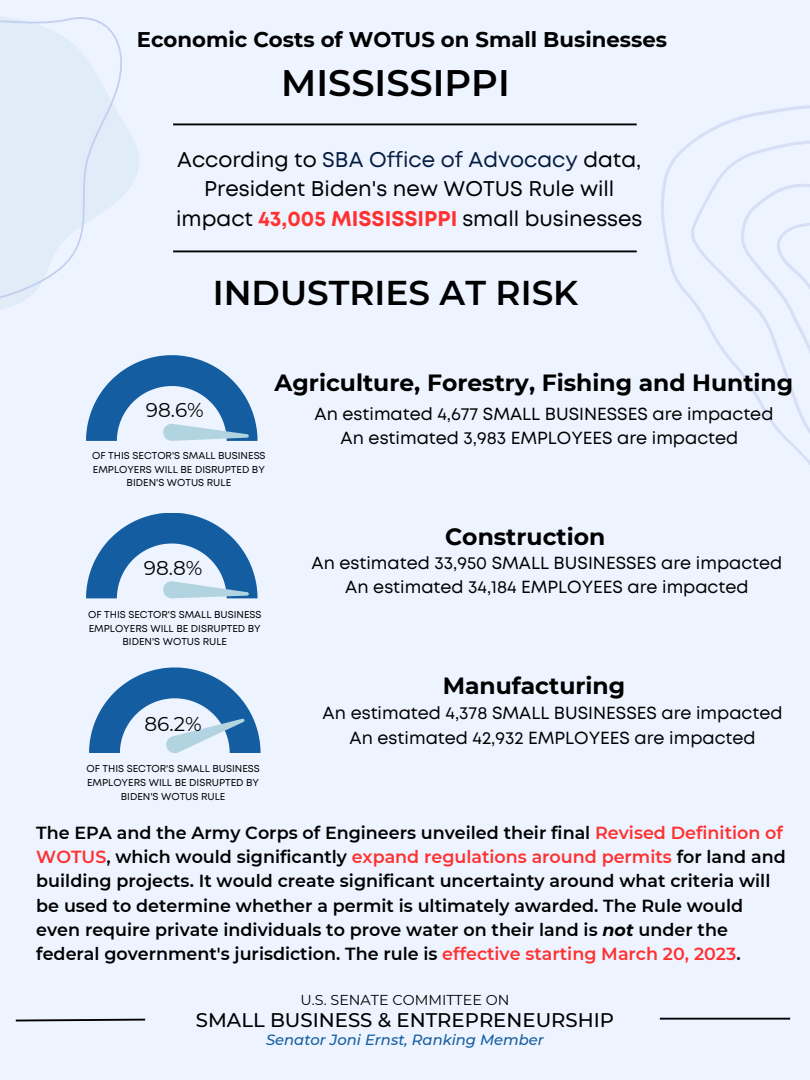
<style>
.page{position:relative;width:810px;height:1080px;background:#eef4ff}
.page>*{position:absolute;margin:0;border:0;box-sizing:border-box;transform-origin:0 0}
.t1{font:600 36.88px "Montserrat";color:#000}
.t2{font:600 34.38px "Montserrat";color:#000}
.t3{font:700 23.44px "Montserrat";color:#000}
.t4{font:21.25px/29.5px "Mont";color:#000;text-align:center}
.t5{font:700 21.25px "Montserrat";color:#000}
.t6{font:20px "Montserrat";color:#000}
.t7{font:500 19.69px "Montserrat";color:#000}
.t8{font:600 17.5px/24.4px "Montserrat";color:#000}
.t9{font:17.5px/24.4px "Mont";color:#000;text-align:center}
.t10{font:italic 500 14.75px "Montserrat";color:#145da0}
.t11{font:14.31px "Montserrat";color:#000}
.t12{font:10px/13.6px "Mont";color:#000;text-align:center}
.s1{color:#051d40}
.s2{font-weight:700;color:#ff3131}
.s3{color:#ff3131}
.s4{font-weight:700;font-style:italic}
</style>
<div class="page">
<svg style="left:661px;top:105px;width:149px;height:360px"></svg>
<svg style="left:0;top:17px;width:210px;height:292px"></svg>
<hr style="left:173px;top:123px;width:464px;height:2px;background:#000">
<hr style="left:173px;top:250px;width:464px;height:2px;background:#000">
<svg style="left:15px;top:1018px;width:131px;height:4px"></svg>
<hr style="left:660px;top:1018px;width:130px;height:2px;background:#000">
<svg style="left:86px;top:355px;width:172px;height:86px"></svg>
<svg style="left:86px;top:513px;width:172px;height:85px"></svg>
<svg style="left:89px;top:667px;width:172px;height:86px"></svg>
<p class="t5" style="left:137px;top:26px;width:532px">Economic Costs of WOTUS on Small Businesses</p>
<h1 class="t1" style="left:281px;top:60px;width:230px">MISSISSIPPI</h1>
<p class="t4" style="left:176px;top:146px;width:468px">According to <span class="s1">SBA Office of Advocacy</span> data,<br>President Biden's new WOTUS Rule will impact <span class="s2">43,005 MISSISSIPPI</span> small businesses</p>
<h2 class="t2" style="left:213px;top:271px;width:367px">INDUSTRIES AT RISK</h2>
<p class="t6" style="left:146px;top:397px;width:59px">98.6%</p>
<p class="t12" style="left:92px;top:450px;width:175px">OF THIS SECTOR'S SMALL BUSINESS<br>EMPLOYERS WILL BE DISRUPTED BY<br>BIDEN'S WOTUS RULE</p>
<h3 class="t3" style="left:275px;top:368px;width:520px">Agriculture, Forestry, Fishing and Hunting</h3>
<p class="t9" style="left:315px;top:403px;width:460px">An estimated 4,677 SMALL BUSINESSES are impacted<br>An estimated 3,983 EMPLOYEES are impacted</p>
<p class="t6" style="left:144px;top:556px;width:60px">98.8%</p>
<p class="t12" style="left:88px;top:609px;width:175px">OF THIS SECTOR'S SMALL BUSINESS<br>EMPLOYERS WILL BE DISRUPTED BY<br>BIDEN'S WOTUS RULE</p>
<p class="t6" style="left:145px;top:712px;width:59px">86.2%</p>
<p class="t12" style="left:86px;top:763px;width:175px">OF THIS SECTOR'S SMALL BUSINESS<br>EMPLOYERS WILL BE DISRUPTED BY<br>BIDEN'S WOTUS RULE</p>
<h3 class="t3" style="left:445px;top:522px;width:162px">Construction</h3>
<p class="t9" style="left:312px;top:552px;width:472px">An estimated 33,950 SMALL BUSINESSES are impacted<br>An estimated 34,184 EMPLOYEES are impacted</p>
<h3 class="t3" style="left:443px;top:671px;width:184px">Manufacturing</h3>
<p class="t9" style="left:323px;top:702px;width:461px">An estimated 4,378 SMALL BUSINESSES are impacted<br>An estimated 42,932 EMPLOYEES are impacted</p>
<p class="t8" style="left:36px;top:820px;width:751px">The EPA and the Army Corps of Engineers unveiled their final <span class="s3">Revised Definition of WOTUS</span>, which would significantly <span class="s3">expand regulations around permits</span> for land and building projects. It would create significant uncertainty around what criteria will be used to determine whether a permit is ultimately awarded. The Rule would even require private individuals to prove water on their land is <span class="s4">not</span> under the federal government's jurisdiction. The rule is <span class="s3">effective starting March 20, 2023</span>.</p>
<p class="t11" style="left:301px;top:991px;width:210px">U.S. SENATE COMMITTEE ON</p>
<p class="t7" style="left:196px;top:1008px;width:420px">SMALL BUSINESS &amp; ENTREPRENEURSHIP</p>
<p class="t10" style="left:266px;top:1031px;width:279px">Senator Joni Ernst, Ranking Member</p>
</div>
